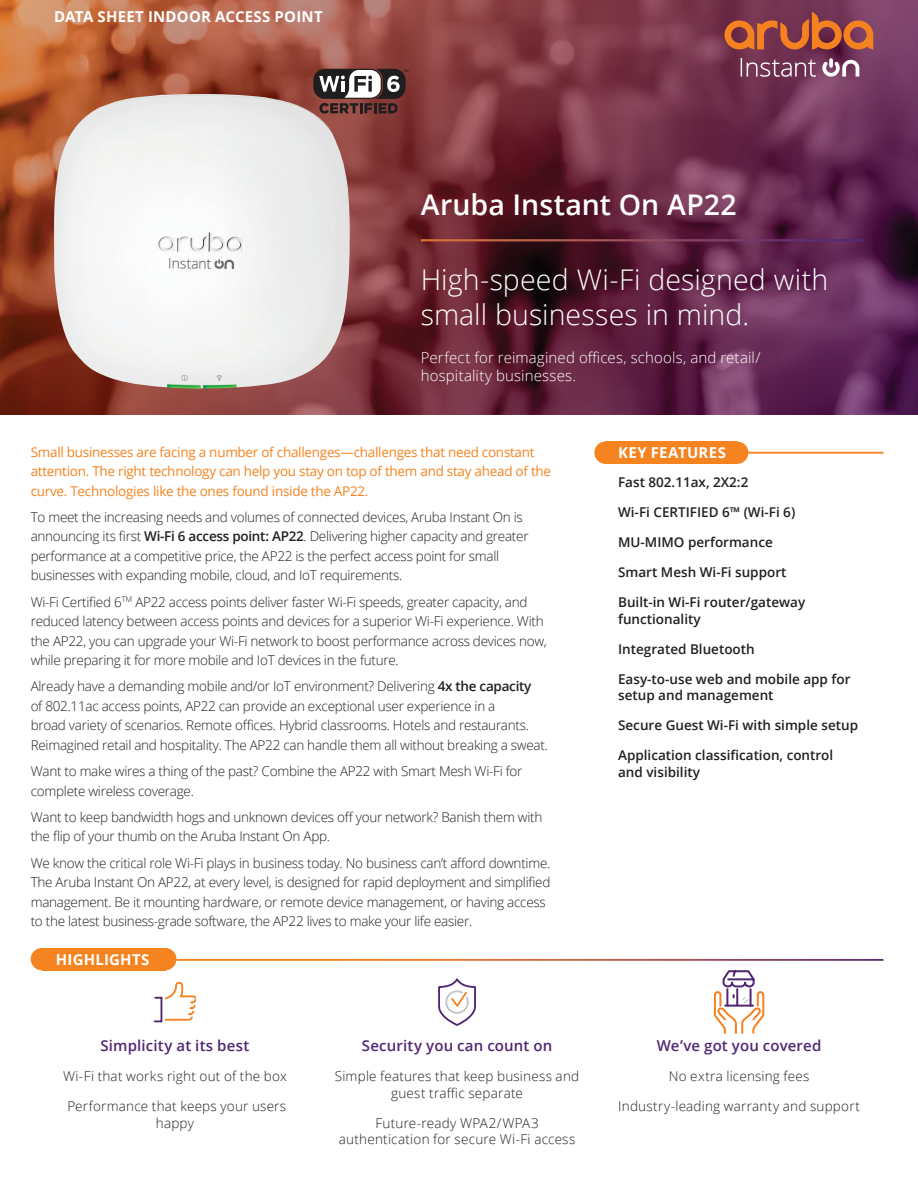
<style>
.page{position:relative;width:918px;height:1188px;background:#fff}
.page>*{position:absolute;margin:0;border:0;box-sizing:border-box;transform-origin:0 0}
.Document__Title-Prod{font:300 28.5px/34.5px "Open Sans";letter-spacing:.005em;color:#fff}
.Document__Title-Prod-2{font:600 28.5px "Open Sans";letter-spacing:.005em;color:#fff}
.Document__Name_10_12{font:300 15px/18px "Open Sans";letter-spacing:.01em;color:#fff}
.Highlight__Bullets{font:600 15px "Open Sans";letter-spacing:.01em;color:#502673}
.Document__Name_10_12-2{font:700 15px "Open Sans";letter-spacing:.015em;color:#fff}
.Body__Head_10_14_Bol{font:700 15px "Open Sans";letter-spacing:.015em;color:#fff}
.Intro__Body_Text_11{font:300 13.5px/19.5px "Open Sans";letter-spacing:-.02em;color:#231f20}
.Key_Feature_Text{font:600 13.5px/16.5px "Open Sans";color:#231f20}
.Highlight__Bullets-2{font:300 13.5px/16.5px "Open Sans";letter-spacing:.015em;color:#231f20;text-align:center}
.Intro__Body_Text_11-2{font:13.5px/19.5px "Open Sans";letter-spacing:-.02em;color:#f58320}
.s1{font-weight:600}
</style>
<div class="page">
<img style="left:0;top:0;width:918px;height:414px">
<svg style="left:822px;top:60px;width:37px;height:17px"></svg>
<svg style="left:741px;top:58px;width:75px;height:19px"></svg>
<svg style="left:725px;top:12px;width:148px;height:38px;background:#a5513d"></svg>
<div style="left:726px;top:442px;width:22px;height:22px;background:#f58320;border-radius:50%"></div>
<div style="left:594px;top:442px;width:23px;height:22px;background:#f58320;border-radius:50%"></div>
<div style="left:605px;top:442px;width:132px;height:22px;background:#f58320"></div>
<hr style="left:742px;top:452px;width:141px;height:2px;background:#f58320">
<hr style="left:421px;top:239px;width:444px;height:2px;background:#fff">
<img style="left:53px;top:94px;width:297px;height:295px">
<svg style="left:438px;top:979px;width:38px;height:47px"></svg>
<svg style="left:153px;top:982px;width:44px;height:41px"></svg>
<svg style="left:713px;top:970px;width:52px;height:64px"></svg>
<hr style="left:725px;top:1005px;width:28px;height:2px;background:#502673">
<div style="left:154px;top:948px;width:22px;height:22px;background:#f58320;border-radius:50%"></div>
<div style="left:31px;top:948px;width:22px;height:22px;background:#f58320;border-radius:50%"></div>
<div style="left:42px;top:948px;width:124px;height:22px;background:#f58320"></div>
<div style="left:313px;top:69px;width:69px;height:30px;background:#201d1e;border-radius:12px"></div>
<svg style="left:319px;top:69px;width:89px;height:45px"></svg>
<p class="Document__Name_10_12-2" style="left:54px;top:6px;width:270px">DATA SHEET INDOOR ACCESS POINT</p>
<p class="Document__Title-Prod-2" style="left:421px;top:185px;width:318px">Aruba Instant On AP22</p>
<p class="Document__Title-Prod" style="left:421px;top:262px;width:409px">High-speed Wi-Fi designed with small businesses in mind.</p>
<p class="Document__Name_10_12" style="left:421px;top:348px;width:341px">Perfect for reimagined offices, schools, and retail/ hospitality businesses.</p>
<p class="Intro__Body_Text_11-2" style="left:31px;top:442px;width:505px">Small businesses are facing a number of challenges—challenges that need constant</p>
<p class="Body__Head_10_14_Bol" style="left:618px;top:442px;width:109px">KEY FEATURES</p>
<p class="Intro__Body_Text_11-2" style="left:31px;top:461px;width:522px">attention. The right technology can help you stay on top of them and stay ahead of the curve. Technologies like the ones found inside the AP22.</p>
<p class="Intro__Body_Text_11" style="left:31px;top:507px;width:499px">To meet the increasing needs and volumes of connected devices, Aruba Instant On is announcing its first <span class="s1">Wi-Fi 6 access point: AP22</span>. Delivering higher capacity and greater performance at a competitive price, the AP22 is the perfect access point for small businesses with expanding mobile, cloud, and IoT requirements.</p>
<p class="Intro__Body_Text_11" style="left:31px;top:592px;width:518px">Wi-Fi Certified 6<sup>TM</sup> AP22 access points deliver faster Wi-Fi speeds, greater capacity, and reduced latency between access points and devices for a superior Wi-Fi experience. With the AP22, you can upgrade your Wi-Fi network to boost performance across devices now, while preparing it for more mobile and IoT devices in the future.</p>
<p class="Intro__Body_Text_11" style="left:31px;top:676px;width:519px">Already have a demanding mobile and/or IoT environment? Delivering <span class="s1">4x the capacity<br></span>of 802.11ac access points, AP22 can provide an exceptional user experience in a<br>broad variety of scenarios. Remote offices. Hybrid classrooms. Hotels and restaurants.<br>Reimagined retail and hospitality. The AP22 can handle them all without breaking a sweat.</p>
<p class="Intro__Body_Text_11" style="left:31px;top:761px;width:493px">Want to make wires a thing of the past? Combine the AP22 with Smart Mesh Wi-Fi for complete wireless coverage.</p>
<p class="Intro__Body_Text_11" style="left:31px;top:807px;width:513px">Want to keep bandwidth hogs and unknown devices off your network? Banish them with the flip of your thumb on the Aruba Instant On App.</p>
<p class="Intro__Body_Text_11" style="left:31px;top:853px;width:521px">We know the critical role Wi-Fi plays in business today. No business can’t afford downtime.<br>The Aruba Instant On AP22, at every level, is designed for rapid deployment and simplified management. Be it mounting hardware, or remote device management, or having access to the latest business-grade software, the AP22 lives to make your life easier.</p>
<p class="Key_Feature_Text" style="left:618px;top:474px;width:132px">Fast 802.11ax, 2X2:2</p>
<p class="Key_Feature_Text" style="left:618px;top:504px;width:179px">Wi-Fi CERTIFIED 6™ (Wi-Fi 6)</p>
<p class="Key_Feature_Text" style="left:618px;top:534px;width:156px">MU-MIMO performance</p>
<p class="Key_Feature_Text" style="left:618px;top:564px;width:170px">Smart Mesh Wi-Fi support</p>
<p class="Key_Feature_Text" style="left:618px;top:594px;width:189px">Built-in Wi-Fi router/gateway functionality</p>
<p class="Key_Feature_Text" style="left:618px;top:640px;width:138px">Integrated Bluetooth</p>
<p class="Key_Feature_Text" style="left:618px;top:670px;width:234px">Easy-to-use web and mobile app for setup and management</p>
<p class="Key_Feature_Text" style="left:618px;top:717px;width:241px">Secure Guest Wi-Fi with simple setup</p>
<p class="Key_Feature_Text" style="left:618px;top:747px;width:217px">Application classification, control and visibility</p>
<p class="Body__Head_10_14_Bol" style="left:56px;top:949px;width:95px">HIGHLIGHTS</p>
<p class="Highlight__Bullets" style="left:101px;top:1035px;width:150px">Simplicity at its best</p>
<p class="Highlight__Bullets-2" style="left:63px;top:1068px;width:225px">Wi-Fi that works right out of the box</p>
<p class="Highlight__Bullets-2" style="left:67px;top:1098px;width:220px">Performance that keeps your users happy</p>
<p class="Highlight__Bullets" style="left:362px;top:1035px;width:192px">Security you can count on</p>
<p class="Highlight__Bullets-2" style="left:335px;top:1068px;width:246px">Simple features that keep business and guest traffic separate</p>
<p class="Highlight__Bullets-2" style="left:339px;top:1114px;width:238px">Future-ready WPA2/WPA3 authentication for secure Wi-Fi access</p>
<p class="Highlight__Bullets" style="left:657px;top:1035px;width:166px">We’ve got you covered</p>
<p class="Highlight__Bullets-2" style="left:669px;top:1068px;width:142px">No extra licensing fees</p>
<p class="Highlight__Bullets-2" style="left:618px;top:1098px;width:243px">Industry-leading warranty and support</p>
</div>
